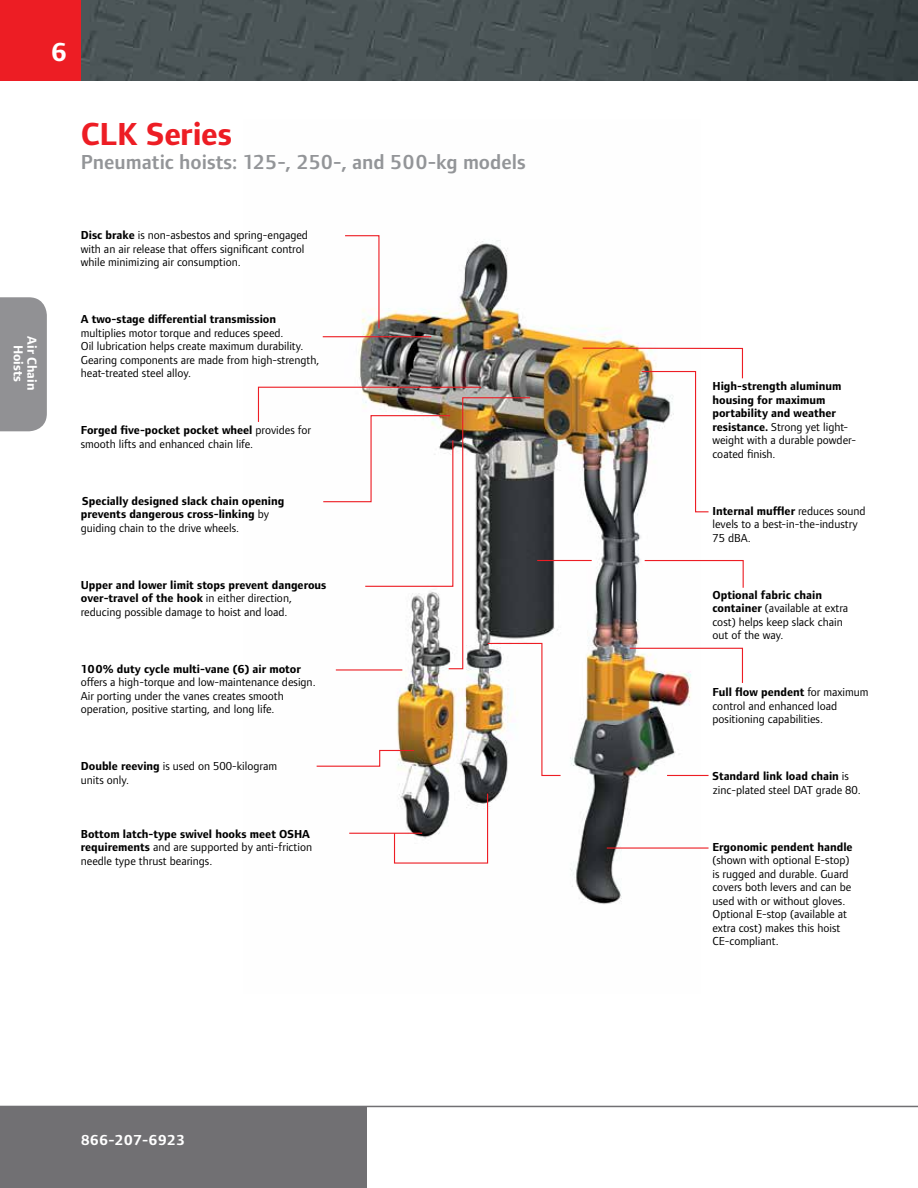
<style>
.page{position:relative;width:918px;height:1188px;background:#fff}
.page>*{position:absolute;margin:0;border:0;box-sizing:border-box;transform-origin:0 0}
.t1{font:700 33px "Foundry Form Sans";color:#ed1d24}
.t2{font:700 27px "Foundry Form Sans";color:#fff}
.t3{font:600 21px "Foundry Form Sans";color:#939598}
.t4{font:700 15px "Foundry Form Sans";color:#fff}
.t5{font:700 13.5px/13.5px "Foundry Form Sans";color:#fff;text-align:center}
.t6{font:12px/13.5px "Foundry Form Sans";color:#000}
.t7{font:700 12px/13.5px "Foundry Form Sans";color:#000}
.s1{font-weight:700}
.s2{font-weight:400}
</style>
<div class="page">
<img style="left:81px;top:0;width:837px;height:81px">
<div style="left:0;top:0;width:81px;height:81px;background:#ed1d24"></div>
<div style="left:0;top:1107px;width:367px;height:81px;background:#717073"></div>
<hr style="left:0;top:1106px;width:918px;height:1px;background:#717073">
<div style="left:0;top:297px;width:47px;height:134px;background:#919194"></div>
<img style="left:322px;top:240px;width:379px;height:664px">
<img style="left:629px;top:647px;width:114px;height:37px">
<svg style="left:344px;top:235px;width:36px;height:95px"></svg>
<svg style="left:644px;top:559px;width:100px;height:30px"></svg>
<hr style="left:537px;top:560px;width:55px;height:1px;background:#ed1d24">
<hr style="left:607px;top:847px;width:102px;height:2px;background:#ed1d24">
<hr style="left:667px;top:775px;width:42px;height:1px;background:#ed1d24">
<hr style="left:349px;top:833px;width:73px;height:1px;background:#ed1d24">
<svg style="left:393px;top:792px;width:96px;height:72px"></svg>
<hr style="left:323px;top:336px;width:108px;height:1px;background:#ed1d24">
<img style="left:582px;top:347px;width:161px;height:166px">
<svg style="left:257px;top:386px;width:305px;height:391px"></svg>
<hr style="left:336px;top:669px;width:66px;height:2px;background:#ed1d24">
<h2 class="t2" style="left:51px;top:36px;width:18px">6</h2>
<p class="t5" style="left:38px;top:336px;width:56px;rotate:90deg">Air Chain<br>Hoists</p>
<h1 class="t1" style="left:81px;top:114px;width:153px">CLK Series</h1>
<h3 class="t3" style="left:81px;top:149px;width:447px">Pneumatic hoists: 125-, 250-, and 500-kg models</h3>
<p class="t6" style="left:81px;top:229px;width:229px"><span class="s1">Disc brake</span> is non-asbestos and spring-engaged with an air release that offers significant control while minimizing air consumption.</p>
<p class="t7" style="left:81px;top:313px;width:197px">A two-stage differential transmission</p>
<p class="t6" style="left:81px;top:326px;width:240px">multiplies motor torque and reduces speed.<br>Oil lubrication helps create maximum durability.<br>Gearing components are made from high-strength, heat-treated steel alloy.</p>
<p class="t6" style="left:81px;top:424px;width:232px"><span class="s1">Forged five-pocket pocket wheel</span> provides for smooth lifts and enhanced chain life.</p>
<p class="t7" style="left:81px;top:494px;width:205px">Specially designed slack chain opening prevents dangerous cross-linking <span class="s2">by guiding chain to the drive wheels.</span></p>
<p class="t7" style="left:81px;top:578px;width:247px">Upper and lower limit stops prevent dangerous over-travel of the hook <span class="s2">in either direction, reducing possible damage to hoist and load.</span></p>
<p class="t7" style="left:81px;top:662px;width:222px">100% duty cycle multi-vane (6) air motor</p>
<p class="t6" style="left:81px;top:676px;width:236px">offers a high-torque and low-maintenance design.<br>Air porting under the vanes creates smooth operation, positive starting, and long life.</p>
<p class="t6" style="left:81px;top:760px;width:198px"><span class="s1">Double reeving</span> is used on 500-kilogram units only.</p>
<p class="t6" style="left:81px;top:827px;width:233px"><span class="s1">Bottom latch-type swivel hooks meet OSHA requirements</span> and are supported by anti-friction needle type thrust bearings.</p>
<p class="t4" style="left:81px;top:1131px;width:106px">866-207-6923</p>
<p class="t7" style="left:712px;top:380px;width:145px">High-strength aluminum housing for maximum portability and weather resistance. <span class="s2">Strong yet light&shy;weight with a durable powder&shy;coated finish.</span></p>
<p class="t6" style="left:712px;top:504px;width:155px"><span class="s1">Internal muffler</span> reduces sound levels to a best-in-the-industry<br>75 dBA.</p>
<p class="t6" style="left:712px;top:588px;width:137px"><span class="s1">Optional fabric chain container</span> (available at extra cost) helps keep slack chain out of the way.</p>
<p class="t6" style="left:712px;top:686px;width:158px"><span class="s1">Full flow pendent</span> for maximum control and enhanced load positioning capabilities.</p>
<p class="t6" style="left:712px;top:770px;width:150px"><span class="s1">Standard link load chain</span> is zinc-plated steel DAT grade 80.</p>
<p class="t7" style="left:712px;top:840px;width:142px">Ergonomic pendent handle</p>
<p class="t6" style="left:712px;top:854px;width:140px">(shown with optional E-stop) is rugged and durable. Guard covers both levers and can be used with or without gloves.<br>Optional E-stop (available at extra cost) makes this hoist<br>CE-compliant.</p>
</div>
